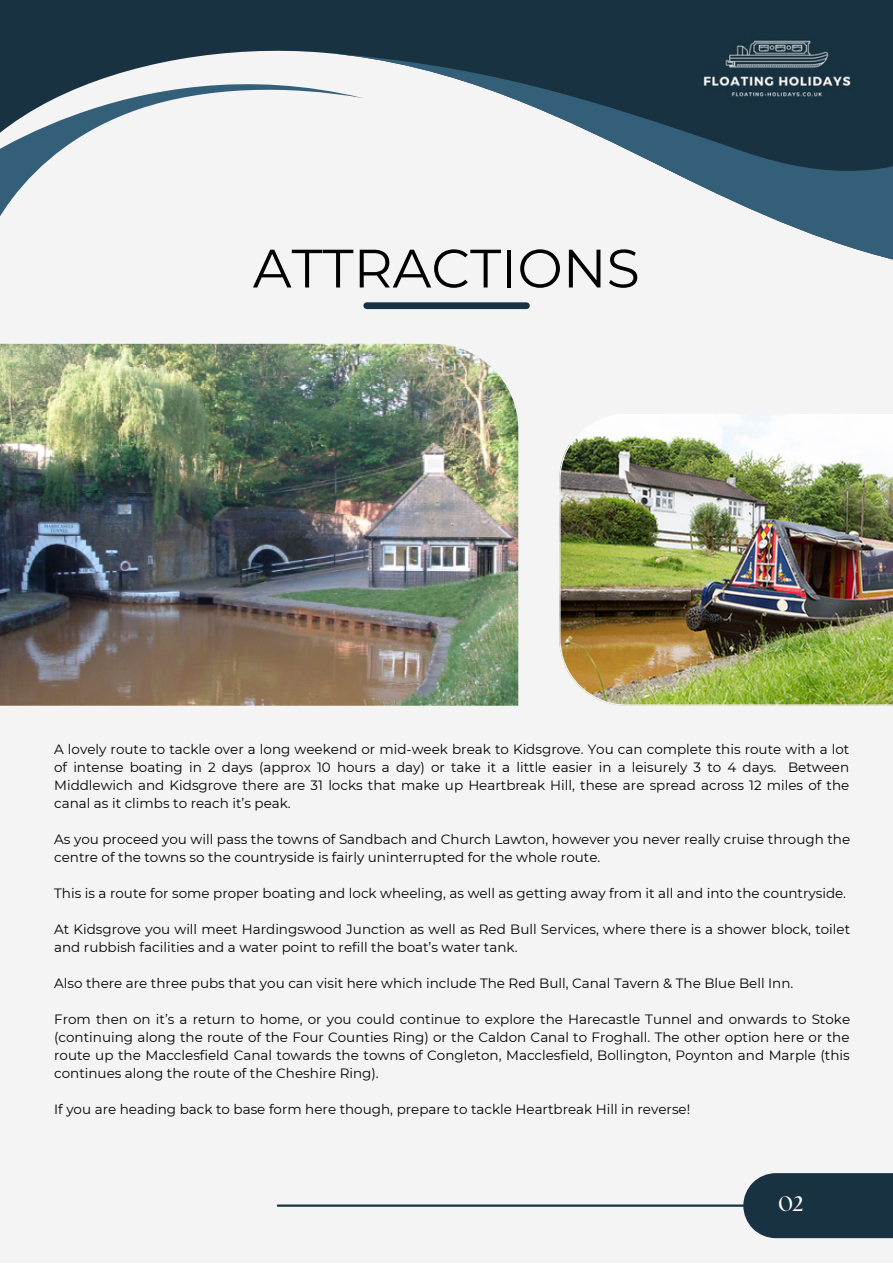
<style>
.page{position:relative;width:893px;height:1264px;background:#fff}
.page>*{position:absolute;margin:0;border:0;box-sizing:border-box;transform-origin:0 0}
.t1{font:54px "Montserrat";color:#000}
.t2{font:700 21px "The Seasons";color:#fff}
.t3{font:13.5px/18px "Montserrat";color:#000;text-align:justify}
</style>
<div class="page">
<div style="left:0;top:0;width:892px;height:1262px;background:#f4f4f4"></div>
<div style="left:0;top:0;width:892px;height:53px;background:#183241"></div>
<svg style="left:0;top:41px;width:363px;height:175px"></svg>
<svg style="left:323px;top:53px;width:569px;height:207px"></svg>
<div style="left:743px;top:1173px;width:149px;height:65px;background:#183241"></div>
<div style="left:367px;top:302px;width:159px;height:7px;background:#183241"></div>
<img style="left:0;top:344px;width:518px;height:361px">
<img style="left:559px;top:414px;width:333px;height:291px">
<hr style="left:278px;top:1204px;width:479px;height:2px;background:#183241">
<img style="left:676px;top:22px;width:202px;height:94px">
<h1 class="t1" style="left:253px;top:235px;width:388px">ATTRACTIONS</h1>
<p class="t3" style="left:54px;top:739px;width:796px">A lovely route to tackle over a long weekend or mid-week break to Kidsgrove. You can complete this route with a lot of intense boating in 2 days (approx 10 hours a day) or take it a little easier in a leisurely 3 to 4 days. Between Middlewich and Kidsgrove there are 31 locks that make up Heartbreak Hill, these are spread across 12 miles of the canal as it climbs to reach it’s peak.</p>
<p class="t3" style="left:54px;top:829px;width:797px">As you proceed you will pass the towns of Sandbach and Church Lawton, however you never really cruise through the centre of the towns so the countryside is fairly uninterrupted for the whole route.</p>
<p class="t3" style="left:54px;top:883px;width:793px">This is a route for some proper boating and lock wheeling, as well as getting away from it all and into the countryside.</p>
<p class="t3" style="left:54px;top:919px;width:797px">At Kidsgrove you will meet Hardingswood Junction as well as Red Bull Services, where there is a shower block, toilet and rubbish facilities and a water point to refill the boat’s water tank.</p>
<p class="t3" style="left:54px;top:973px;width:740px">Also there are three pubs that you can visit here which include The Red Bull, Canal Tavern &amp; The Blue Bell Inn.</p>
<p class="t3" style="left:54px;top:1009px;width:797px">From then on it’s a return to home, or you could continue to explore the Harecastle Tunnel and onwards to Stoke (continuing along the route of the Four Counties Ring) or the Caldon Canal to Froghall. The other option here or the route up the Macclesfield Canal towards the towns of Congleton, Macclesfield, Bollington, Poynton and Marple (this continues along the route of the Cheshire Ring).</p>
<p class="t3" style="left:54px;top:1099px;width:637px">If you are heading back to base form here though, prepare to tackle Heartbreak Hill in reverse!</p>
<h2 class="t2" style="left:778px;top:1194px;width:27px">02</h2>
</div>
